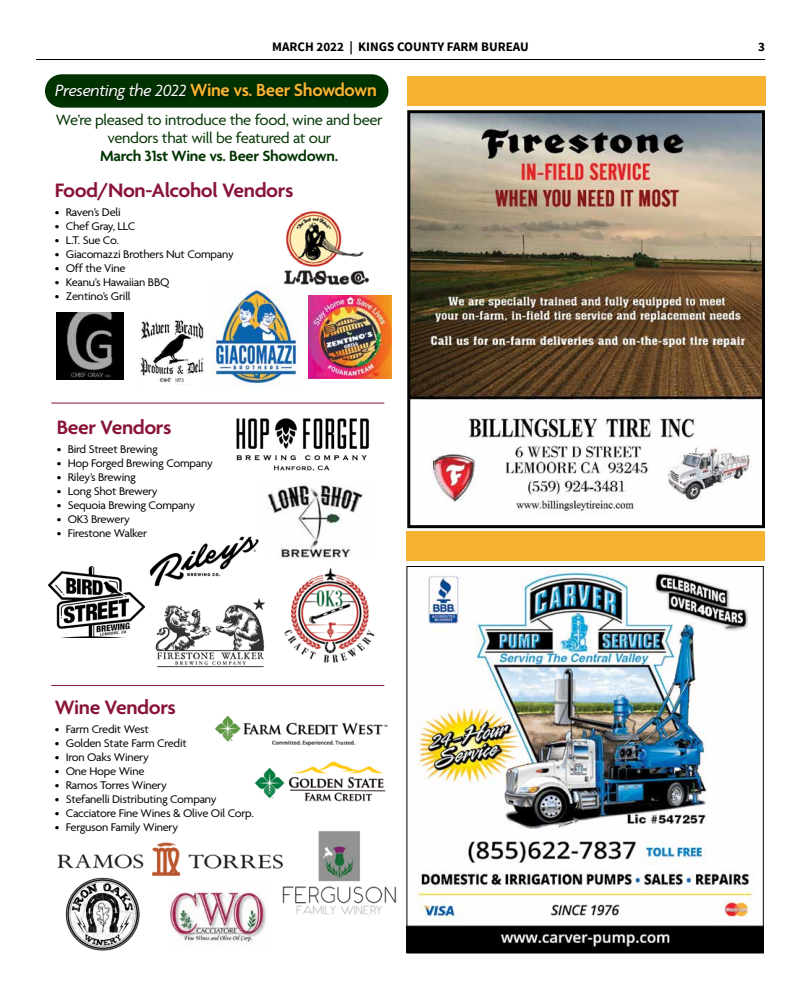
<style>
.page{position:relative;width:801px;height:990px;background:#fff}
.page>*{position:absolute;margin:0;border:0;box-sizing:border-box;transform-origin:0 0}
.t1{font:600 21px "Agenda";letter-spacing:-.02em;color:#891437;scale:1.04 1}
.t2{font:600 19px "Agenda";letter-spacing:-.02em;color:#f6b330}
.t3{font:16px/18px "Agenda";letter-spacing:-.02em;color:#030;text-align:center;scale:1.04 1}
.t4{font:600 16px "Agenda";letter-spacing:-.02em;color:#030;scale:1.04 1}
.t5{font:700 13px "Source Sans Pro";color:#000}
.t6{font:12px "Agenda";letter-spacing:-.02em;color:#000;scale:1.04 1}
.s1{font-weight:400;font-style:italic;font-size:17.6px;color:#fff}
</style>
<div class="page">
<hr style="left:36px;top:59px;width:729px;height:1px;background:#000">
<img style="left:408px;top:570px;width:354px;height:381px">
<div style="left:406px;top:566px;width:358px;height:387px;border:1px solid #000"></div>
<img style="left:411px;top:114px;width:350px;height:400px">
<div style="left:407px;top:110px;width:358px;height:418px;border:3px solid #000"></div>
<div style="left:406px;top:532px;width:359px;height:29px;background:#f6b330"></div>
<div style="left:45px;top:74px;width:343px;height:34px;background:#030;border-radius:17px"></div>
<div style="left:53px;top:79px;width:330px;height:28px;background:#000;opacity:.75"></div>
<hr style="left:51px;top:403px;width:333px;height:1px;background:#891437">
<img style="left:57px;top:312px;width:67px;height:67px">
<img style="left:211px;top:285px;width:90px;height:102px">
<img style="left:285px;top:212px;width:84px;height:73px">
<img style="left:140px;top:320px;width:64px;height:62px">
<img style="left:309px;top:296px;width:83px;height:83px">
<img style="left:48px;top:566px;width:97px;height:72px">
<img style="left:236px;top:418px;width:133px;height:54px">
<img style="left:267px;top:484px;width:97px;height:75px">
<img style="left:284px;top:567px;width:91px;height:96px">
<img style="left:149px;top:536px;width:110px;height:51px">
<img style="left:155px;top:598px;width:111px;height:70px">
<hr style="left:51px;top:685px;width:333px;height:1px;background:#891437">
<img style="left:254px;top:761px;width:132px;height:41px">
<img style="left:215px;top:715px;width:172px;height:32px">
<img style="left:169px;top:892px;width:98px;height:53px">
<img style="left:282px;top:830px;width:114px;height:85px">
<img style="left:65px;top:877px;width:75px;height:74px">
<img style="left:57px;top:843px;width:229px;height:32px">
<div style="left:407px;top:76px;width:359px;height:30px;background:#f6b330"></div>
<p class="t5" style="left:272px;top:38px;width:258px">MARCH 2022 | KINGS COUNTY FARM BUREAU</p>
<p class="t5" style="left:758px;top:38px;width:8px">3</p>
<h2 class="t2" style="left:55px;top:80px;width:323px"><span class="s1">Presenting the 2022</span> Wine vs. Beer Showdown</h2>
<h3 class="t3" style="left:56px;top:112px;width:316px">We’re pleased to introduce the food, wine and beer vendors that will be featured at our</h3>
<h3 class="t4" style="left:100px;top:148px;width:230px">March 31st Wine vs. Beer Showdown.</h3>
<h1 class="t1" style="left:55px;top:179px;width:231px">Food/Non-Alcohol Vendors</h1>
<p class="t6" style="left:55px;top:205px;width:65px">• Raven’s Deli</p>
<p class="t6" style="left:55px;top:219px;width:79px">• Chef Gray, LLC</p>
<p class="t6" style="left:55px;top:233px;width:63px">• L.T. Sue Co.</p>
<p class="t6" style="left:55px;top:247px;width:174px">• Giacomazzi Brothers Nut Company</p>
<p class="t6" style="left:55px;top:261px;width:70px">• Off the Vine</p>
<p class="t6" style="left:55px;top:275px;width:112px">• Keanu’s Hawaiian BBQ</p>
<p class="t6" style="left:55px;top:289px;width:74px">• Zentino’s Grill</p>
<h1 class="t1" style="left:57px;top:416px;width:112px">Beer Vendors</h1>
<p class="t6" style="left:57px;top:442px;width:99px">• Bird Street Brewing</p>
<p class="t6" style="left:57px;top:456px;width:152px">• Hop Forged Brewing Company</p>
<p class="t6" style="left:57px;top:470px;width:78px">• Riley’s Brewing</p>
<p class="t6" style="left:57px;top:484px;width:99px">• Long Shot Brewery</p>
<p class="t6" style="left:57px;top:498px;width:135px">• Sequoia Brewing Company</p>
<p class="t6" style="left:57px;top:512px;width:72px">• OK3 Brewery</p>
<p class="t6" style="left:57px;top:526px;width:88px">• Firestone Walker</p>
<h1 class="t1" style="left:55px;top:696px;width:118px">Wine Vendors</h1>
<p class="t6" style="left:55px;top:722px;width:92px">• Farm Credit West</p>
<p class="t6" style="left:55px;top:736px;width:128px">• Golden State Farm Credit</p>
<p class="t6" style="left:55px;top:750px;width:92px">• Iron Oaks Winery</p>
<p class="t6" style="left:55px;top:764px;width:88px">• One Hope Wine</p>
<p class="t6" style="left:55px;top:778px;width:109px">• Ramos Torres Winery</p>
<p class="t6" style="left:55px;top:792px;width:157px">• Stefanelli Distributing Company</p>
<p class="t6" style="left:55px;top:806px;width:193px">• Cacciatore Fine Wines &amp; Olive Oil Corp.</p>
<p class="t6" style="left:55px;top:820px;width:120px">• Ferguson Family Winery</p>
</div>
